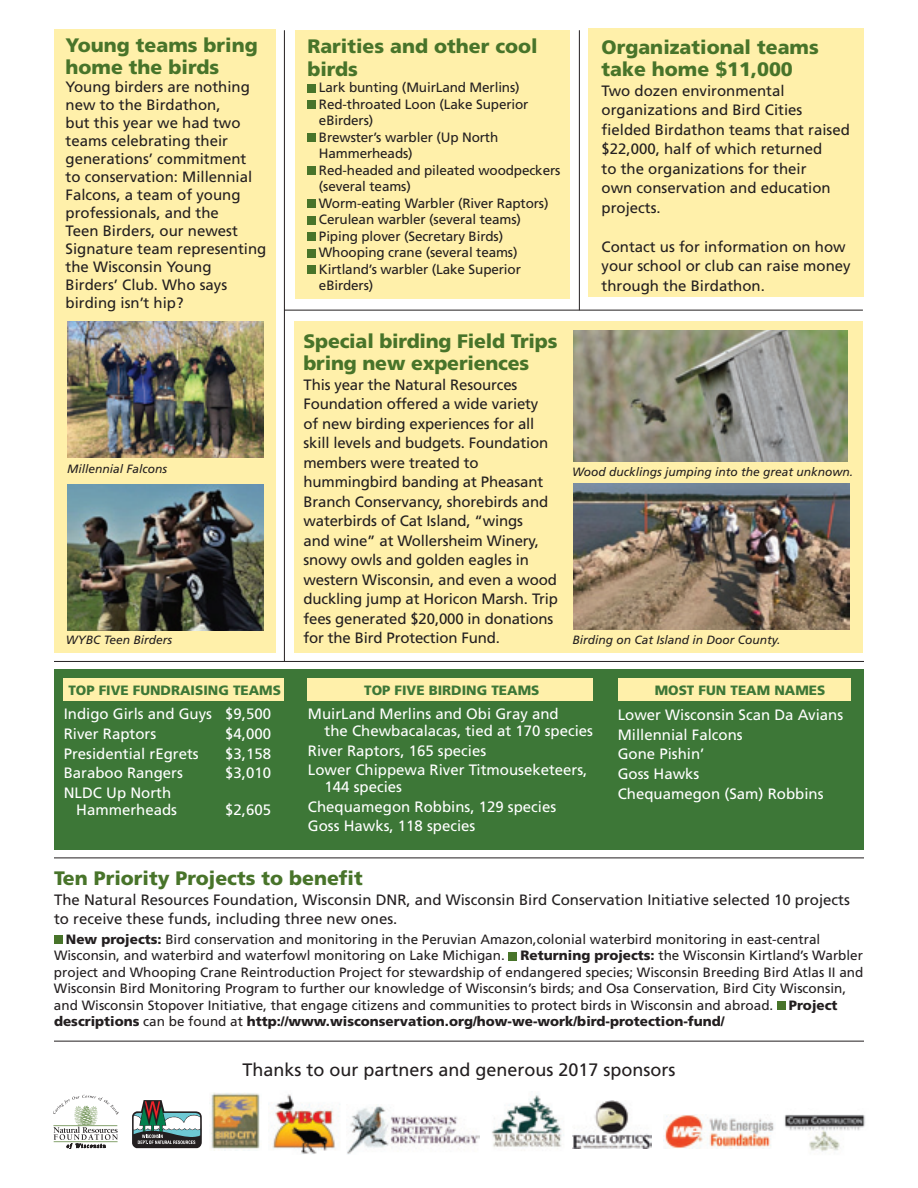
<style>
.page{position:relative;width:918px;height:1188px;background:#fff}
.page>*{position:absolute;margin:0;border:0;box-sizing:border-box;transform-origin:0 0}
.t1{font:900 19.5px/22.5px "Frutiger";color:#48742a}
.t2{font:18px "Frutiger";color:#231f20}
.t3{font:15px/19.5px "Frutiger";color:#231f20}
.t4{font:15px/19.8px "Frutiger";color:#fff}
.t5{font:13.5px/16.5px "Frutiger";color:#231f20}
.t6{font:900 13.5px "Frutiger";color:#3d7737}
.t7{font:italic 12px "Frutiger";color:#231f20}
.s1{font-weight:900}
</style>
<div class="page">
<div style="left:295px;top:321px;width:568px;height:331px;background:#fff0aa"></div>
<div style="left:54px;top:669px;width:810px;height:181px;background:#3d7737"></div>
<div style="left:589px;top:28px;width:275px;height:269px;background:#fff0aa"></div>
<div style="left:295px;top:30px;width:274px;height:269px;background:#fff0aa"></div>
<div style="left:54px;top:29px;width:221px;height:623px;background:#fff0aa"></div>
<hr style="left:54px;top:1041px;width:810px;height:1px;background:#231f20">
<hr style="left:54px;top:661px;width:810px;height:1px;background:#231f20">
<hr style="left:284px;top:30px;width:1px;height:631px;background:#231f20">
<hr style="left:579px;top:30px;width:1px;height:280px;background:#231f20">
<div style="left:64px;top:678px;width:220px;height:23px;background:#fff0aa"></div>
<img style="left:67px;top:484px;width:197px;height:147px">
<div style="left:307px;top:84px;width:8px;height:8px;background:#48742a"></div>
<div style="left:307px;top:101px;width:8px;height:8px;background:#48742a"></div>
<div style="left:307px;top:134px;width:8px;height:8px;background:#48742a"></div>
<div style="left:307px;top:167px;width:8px;height:8px;background:#48742a"></div>
<div style="left:307px;top:200px;width:8px;height:8px;background:#48742a"></div>
<div style="left:307px;top:216px;width:8px;height:8px;background:#48742a"></div>
<div style="left:307px;top:233px;width:8px;height:8px;background:#48742a"></div>
<div style="left:307px;top:249px;width:8px;height:8px;background:#48742a"></div>
<div style="left:307px;top:266px;width:8px;height:8px;background:#48742a"></div>
<div style="left:54px;top:936px;width:8px;height:8px;background:#48742a"></div>
<div style="left:509px;top:952px;width:8px;height:8px;background:#48742a"></div>
<div style="left:777px;top:1002px;width:8px;height:8px;background:#48742a"></div>
<img style="left:67px;top:322px;width:197px;height:136px">
<hr style="left:54px;top:858px;width:810px;height:1px;background:#231f20">
<div style="left:307px;top:678px;width:285px;height:23px;background:#fff0aa"></div>
<div style="left:618px;top:678px;width:232px;height:23px;background:#fff0aa"></div>
<hr style="left:284px;top:310px;width:579px;height:1px;background:#231f20">
<img style="left:573px;top:331px;width:275px;height:131px">
<img style="left:573px;top:484px;width:277px;height:146px">
<img style="left:763px;top:1114px;width:102px;height:38px">
<img style="left:211px;top:1093px;width:49px;height:58px">
<img style="left:572px;top:1100px;width:80px;height:48px">
<svg style="left:132px;top:1100px;width:70px;height:48px"></svg>
<img style="left:663px;top:1115px;width:112px;height:33px">
<img style="left:492px;top:1095px;width:72px;height:52px">
<img style="left:347px;top:1106px;width:132px;height:48px">
<svg style="left:53px;top:1095px;width:66px;height:53px"></svg>
<img style="left:271px;top:1094px;width:69px;height:60px">
<h1 class="t1" style="left:66px;top:34px;width:194px">Young teams bring home the birds</h1>
<p class="t3" style="left:66px;top:78px;width:202px;line-height:18px">Young birders are nothing new to the Birdathon,<br>but this year we had two teams celebrating their generations’ commitment<br>to conservation: Millennial<br>Falcons, a team of young professionals, and the<br>Teen Birders, our newest<br>Signature team representing the Wisconsin Young<br>Birders’ Club. Who says birding isn’t hip?</p>
<p class="t7" style="left:67px;top:461px;width:102px">Millennial Falcons</p>
<p class="t7" style="left:66px;top:633px;width:108px">WYBC Teen Birders</p>
<p class="t6" style="left:68px;top:682px;width:144px">TOP FIVE FUN DRAISING</p>
<p class="t6" style="left:233px;top:682px;width:19px">TEAM</p>
<p class="t6" style="left:273px;top:682px;width:10px">S</p>
<p class="t4" style="left:64px;top:704px;width:209px">Indigo Girls and Guys $9,500<br>River Raptors</p>
<p class="t4" style="left:225px;top:724px;width:47px">$4,000</p>
<p class="t4" style="left:64px;top:743px;width:137px">Presidential rEgrets</p>
<p class="t4" style="left:225px;top:743px;width:47px">$3,158</p>
<p class="t4" style="left:64px;top:763px;width:121px">Baraboo Rangers</p>
<p class="t4" style="left:225px;top:763px;width:47px">$3,010</p>
<p class="t4" style="left:76px;top:784px;width:102px;line-height:16.5px;text-indent:-13px">NLDC Up North<br>Hammerheads</p>
<p class="t4" style="left:225px;top:799px;width:47px">$2,605</p>
<h1 class="t1" style="left:307px;top:35px;width:232px">Rarities and other cool birds</h1>
<p class="t5" style="left:319px;top:79px;width:243px">Lark bunting (MuirLand Merlins)<br>Red-throated Loon (Lake Superior eBirders)<br>Brewster’s warbler (Up North<br>Hammerheads)<br>Red-headed and pileated woodpeckers (several teams)<br>Worm-eating Warbler (River Raptors)<br>Cerulean warbler (several teams)<br>Piping plover (Secretary Birds)<br>Whooping crane (several teams)<br>Kirtland’s warbler (Lake Superior eBirders)</p>
<h1 class="t1" style="left:602px;top:35px;width:219px">Organizational teams take home $11,000</h1>
<p class="t3" style="left:602px;top:80px;width:250px">Two dozen environmental organizations and Bird Cities fielded Birdathon teams that raised $22,000, half of which returned<br>to the organizations for their<br>own conservation and education projects.</p>
<p class="t3" style="left:602px;top:236px;width:251px">Contact us for information on how your school or club can raise money through the Birdathon.</p>
<h1 class="t1" style="left:303px;top:329px;width:255px">Special birding Field Trips bring new experiences</h1>
<p class="t3" style="left:303px;top:374px;width:256px">This year the Natural Resources Foundation offered a wide variety<br>of new birding experiences for all skill levels and budgets. Foundation members were treated to hummingbird banding at Pheasant Branch Conservancy, shorebirds and waterbirds of Cat Island, “wings<br>and wine” at Wollersheim Winery, snowy owls and golden eagles in western Wisconsin, and even a wood duckling jump at Horicon Marsh. Trip fees generated $20,000 in donations for the Bird Protection Fund.</p>
<p class="t7" style="left:572px;top:465px;width:283px">Wood ducklings jumping into the great unknown.</p>
<p class="t7" style="left:573px;top:633px;width:209px">Birding on Cat Island in Door County.</p>
<p class="t6" style="left:364px;top:682px;width:107px">TOP FIVE BIRDING</p>
<p class="t6" style="left:491px;top:682px;width:19px">TEAM</p>
<p class="t6" style="left:531px;top:682px;width:10px">S</p>
<p class="t6" style="left:655px;top:682px;width:95px">Most FUN TEAM</p>
<p class="t6" style="left:774px;top:682px;width:12px">NAME</p>
<p class="t6" style="left:817px;top:682px;width:10px">S</p>
<p class="t4" style="left:325px;top:706px;width:270px;line-height:16.5px;text-indent:-17px">MuirLand Merlins and Obi Gray and<br>the Chewbacalacas, tied at 170 species</p>
<p class="t4" style="left:308px;top:740px;width:281px">River Raptors, 165 species<br>Lower Chippewa River Titmouseketeers,</p>
<p class="t4" style="left:308px;top:777px;width:250px;text-indent:17px">144 species<br>Chequamegon Robbins, 129 species<br>Goss Hawks, 118 species</p>
<p class="t4" style="left:618px;top:705px;width:227px">Lower Wisconsin Scan Da Avians<br>Millennial Falcons<br>Gone Pishin’<br>Goss Hawks<br>Chequamegon (Sam) Robbins</p>
<h1 class="t1" style="left:54px;top:867px;width:310px">Ten Priority Projects to benefit</h1>
<p class="t3" style="left:54px;top:890px;width:797px">The Natural Resources Foundation, Wisconsin DNR, and Wisconsin Bird Conservation Initiative selected 10 projects to receive these funds, including three new ones.</p>
<p class="t5" style="left:54px;top:931px;width:811px;text-indent:12px"><span class="s1">New projects:</span> Bird conservation and monitoring in the Peruvian Amazon,colonial waterbird monitoring in east-central Wisconsin, and waterbird and waterfowl monitoring on Lake Michigan. <span class="s1">Returning projects:</span> the Wisconsin Kirtland’s Warbler project and Whooping Crane Reintroduction Project for stewardship of endangered species; Wisconsin Breeding Bird Atlas II and Wisconsin Bird Monitoring Program to further our knowledge of Wisconsin’s birds; and Osa Conservation, Bird City Wisconsin, and Wisconsin Stopover Initiative, that engage citizens and communities to protect birds in Wisconsin and abroad. <span class="s1">Project descriptions</span> can be found at <span class="s1">http://www.wisconservation.org/how-we-work/bird-protection-fund/</span></p>
<p class="t2" style="left:242px;top:1059px;width:435px">Thanks to our partners and generous 2017 sponsors</p>
</div>
